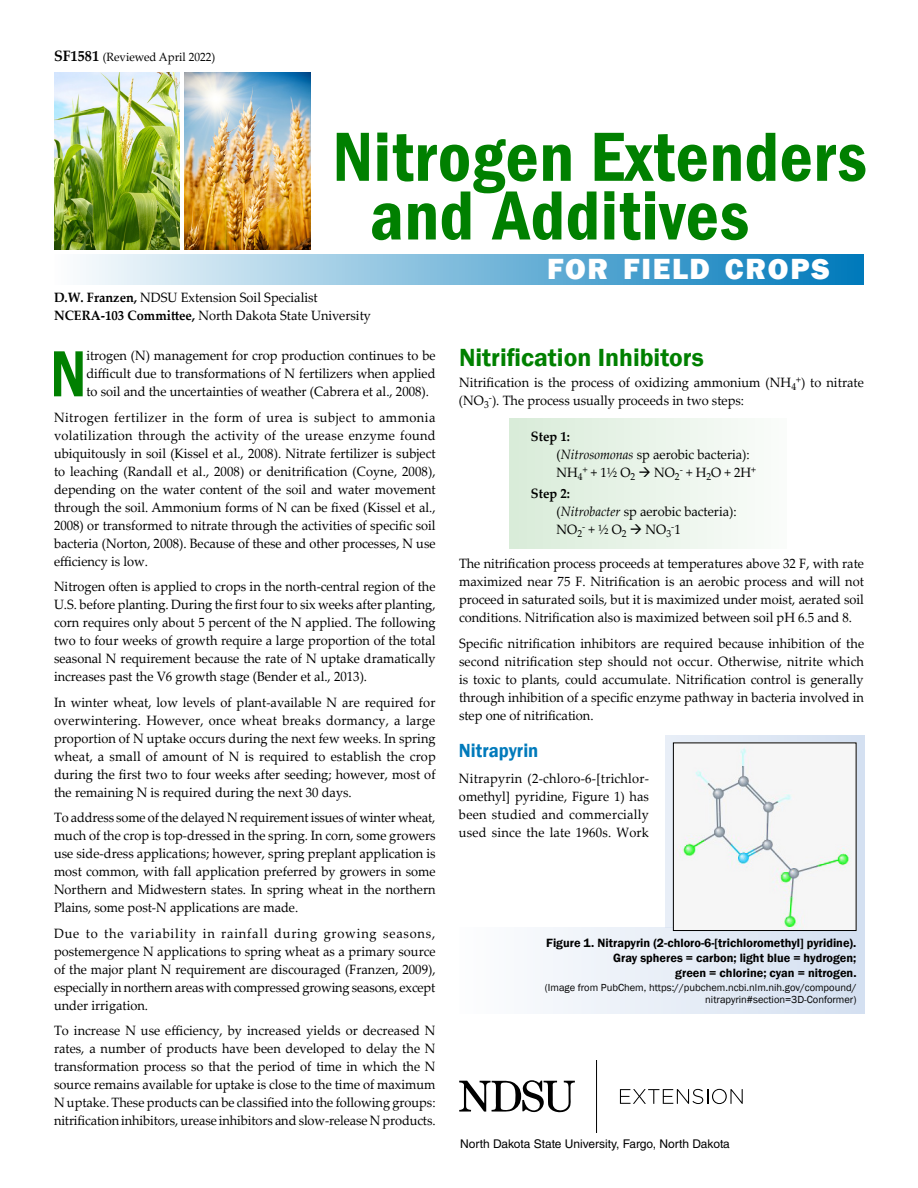
<style>
.page{position:relative;width:918px;height:1188px;background:#fff}
.page>*{position:absolute;margin:0;border:0;box-sizing:border-box;transform-origin:0 0}
.Headline{font:600 condensed 72px "Franklin Gothic";letter-spacing:.01em;color:#008000}
._2017_Body_text{font:600 condensed 67.5px "Franklin Gothic";color:#008000;scale:.95 1}
.Headline-2{font:800 30px "Franklin Gothic";letter-spacing:.06em;color:#fff}
.Subhead_1{font:600 25.5px "Franklin Gothic";color:#008000}
._2017_subhead_2{font:600 19.5px "Franklin Gothic";color:#007abb;scale:.95 1}
._2017_Body_text-2{font:13.5px/18px "Palatino Linotype";color:#000;text-align:justify;scale:.95 1}
.t1{font:600 12.3px/15px "Franklin Gothic";color:#000;text-align:right}
.t2{font:12px "Helvetica LT Std";color:#000}
._2017_Body_text-3{font:12px "Palatino Linotype";color:#000;scale:.95 1}
.t3{font:10.5px/12px "Franklin Gothic";color:#000;text-align:right}
._2017_Body_text-4{font:10.2px "Palatino Linotype";color:#000;scale:.95 1}
.s1{font-weight:700;font-size:15px}
.s2{font-weight:700}
.s3{font-style:italic}
.s4{font-size:13.5px}
</style>
<div class="page">
<img style="left:54px;top:73px;width:125px;height:176px">
<img style="left:185px;top:73px;width:125px;height:176px">
<div style="left:509px;top:418px;width:278px;height:131px;background:linear-gradient(to right,#d8ebd8,#fafcfa)"></div>
<div style="left:54px;top:254px;width:810px;height:30px;background:linear-gradient(to right,#fdfefe,#0079ba)"></div>
<div style="left:459px;top:928px;width:405px;height:86px;background:linear-gradient(to right,#fdfdfe,#d4e0f1)"></div>
<div style="left:665px;top:735px;width:199px;height:193px;background:linear-gradient(to right,#e8eef7,#d4e0f1)"></div>
<img style="left:675px;top:745px;width:179px;height:184px">
<div style="left:673px;top:743px;width:183px;height:188px;border:1px solid #000"></div>
<svg style="left:459px;top:1080px;width:116px;height:33px"></svg>
<hr style="left:596px;top:1060px;width:1px;height:72px;background:#000">
<svg style="left:620px;top:1089px;width:123px;height:15px"></svg>
<p class="_2017_Body_text-3" style="left:54px;top:49px;width:171px"><span class="s1">SF1581</span> (Reviewed April 2022)</p>
<p class="Headline" style="left:333px;top:109px;width:536px">Nitrogen Extenders</p>
<p class="Headline" style="left:370px;top:167px;width:381px">and Additives</p>
<p class="Headline-2" style="left:547px;top:250px;width:284px">FOR FIELD CROPS</p>
<p class="_2017_Body_text-2" style="left:54px;top:288px;width:279px"><span class="s2">D.W. Franzen,</span> NDSU Extension Soil Specialist</p>
<p class="_2017_Body_text-2" style="left:54px;top:306px;width:335px"><span class="s2">NCERA-103 Committee,</span> North Dakota State University</p>
<p class="_2017_Body_text" style="left:50px;top:329px;width:39px">N</p>
<p class="_2017_Body_text-2" style="left:86px;top:346px;width:369px">itrogen (N) management for crop production continues to be difficult due to transformations of N fertilizers when applied to soil and the uncertainties of weather (Cabrera et al., 2008).</p>
<p class="_2017_Body_text-2" style="left:54px;top:408px;width:403px">Nitrogen fertilizer in the form of urea is subject to ammonia volatilization through the activity of the urease enzyme found ubiquitously in soil (Kissel et al., 2008). Nitrate fertilizer is subject to leaching (Randall et al., 2008) or denitrification (Coyne, 2008), depending on the water content of the soil and water movement through the soil. Ammonium forms of N can be fixed (Kissel et al., 2008) or transformed to nitrate through the activities of specific soil bacteria (Norton, 2008). Because of these and other processes, N use efficiency is low.</p>
<p class="_2017_Body_text-2" style="left:54px;top:577px;width:403px">Nitrogen often is applied to crops in the north-central region of the U.S. before planting. During the first four to six weeks after planting, corn requires only about 5 percent of the N applied. The following two to four weeks of growth require a large proportion of the total seasonal N requirement because the rate of N uptake dramatically increases past the V6 growth stage (Bender et al., 2013).</p>
<p class="_2017_Body_text-2" style="left:54px;top:693px;width:403px">In winter wheat, low levels of plant-available N are required for overwintering. However, once wheat breaks dormancy, a large proportion of N uptake occurs during the next few weeks. In spring wheat, a small of amount of N is required to establish the crop during the first two to four weeks after seeding; however, most of the remaining N is required during the next 30 days.</p>
<p class="_2017_Body_text-2" style="left:54px;top:808px;width:403px">To address some of the delayed N requirement issues of winter wheat, much of the crop is top-dressed in the spring. In corn, some growers use side-dress applications; however, spring preplant application is most common, with fall application preferred by growers in some Northern and Midwestern states. In spring wheat in the northern Plains, some post-N applications are made.</p>
<p class="_2017_Body_text-2" style="left:54px;top:924px;width:403px">Due to the variability in rainfall during growing seasons, postemergence N applications to spring wheat as a primary source of the major plant N requirement are discouraged (Franzen, 2009), especially in northern areas with compressed growing seasons, except under irrigation.</p>
<p class="_2017_Body_text-2" style="left:54px;top:1021px;width:403px">To increase N use efficiency, by increased yields or decreased N rates, a number of products have been developed to delay the N transformation process so that the period of time in which the N source remains available for uptake is close to the time of maximum N uptake. These products can be classified into the following groups: nitrification inhibitors, urease inhibitors and slow-release N products.</p>
<p class="Subhead_1" style="left:459px;top:342px;width:247px">Nitrification Inhibitors</p>
<p class="_2017_Body_text-2" style="left:459px;top:373px;width:428px">Nitrification is the process of oxidizing ammonium (NH<sub>4</sub><sup>+</sup>) to nitrate (NO<sub>3</sub><sup>-</sup>). The process usually proceeds in two steps:</p>
<p class="_2017_Body_text-2" style="left:557px;top:427px;width:211px;text-align:left;text-indent:-26px"><span class="s2">Step 1:<br></span>(<span class="s3">Nitrosomonas</span> sp aerobic bacteria):<br>NH<sub>4</sub><sup>+</sup> + 1½ O<sub>2</sub> → NO<sub>2</sub><sup>-</sup> + H<sub>2</sub>O + 2H<sup>+</sup></p>
<p class="_2017_Body_text-2" style="left:557px;top:484px;width:191px;text-align:left;text-indent:-26px"><span class="s2">Step 2:<br></span>(<span class="s3">Nitrobacter</span> sp aerobic bacteria):<br>NO<sub>2</sub><sup>-</sup> + ½ O<sub>2</sub> → NO<sub>3</sub></p>
<p class="_2017_Body_text-4" style="left:671px;top:520px;width:12px">-<span class="s4">1</span></p>
<p class="_2017_Body_text-2" style="left:459px;top:554px;width:428px">The nitrification process proceeds at temperatures above 32 F, with rate maximized near 75 F. Nitrification is an aerobic process and will not proceed in saturated soils, but it is maximized under moist, aerated soil conditions. Nitrification also is maximized between soil pH 6.5 and 8.</p>
<p class="_2017_Body_text-2" style="left:459px;top:634px;width:428px">Specific nitrification inhibitors are required because inhibition of the second nitrification step should not occur. Otherwise, nitrite which is toxic to plants, could accumulate. Nitrification control is generally through inhibition of a specific enzyme pathway in bacteria involved in step one of nitrification.</p>
<p class="_2017_subhead_2" style="left:459px;top:739px;width:85px">Nitrapyrin</p>
<p class="_2017_Body_text-2" style="left:459px;top:769px;width:202px">Nitrapyrin (2-chloro-6-[trichlor&shy;omethyl] pyridine, Figure 1) has been studied and commercially used since the late 1960s. Work</p>
<p class="t1" style="left:546px;top:936px;width:312px">Figure 1. Nitrapyrin (2-chloro-6-[trichloromethyl] pyridine).<br>Gray spheres = carbon; light blue = hydrogen;<br>green = chlorine; cyan = nitrogen.</p>
<p class="t3" style="left:545px;top:981px;width:313px">(Image from PubChem, https://pubchem.ncbi.nlm.nih.gov/compound/ nitrapyrin#section=3D-Conformer)</p>
<p class="t2" style="left:460px;top:1137px;width:271px">North Dakota State University, Fargo, North Dakota</p>
</div>
